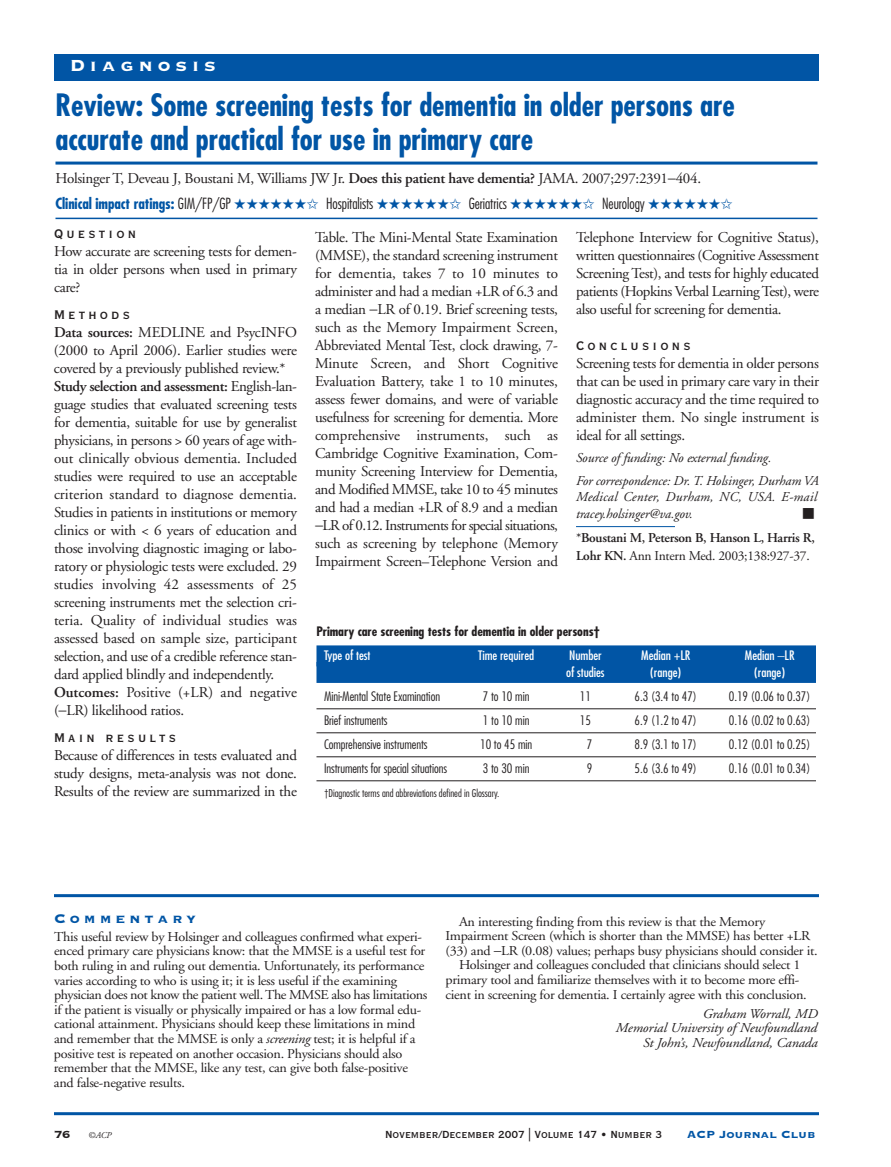
<style>
.page{position:relative;width:891px;height:1167px;background:#fff}
.page>*{position:absolute;margin:0;border:0;box-sizing:border-box;transform-origin:0 0}
.t1{font:700 condensed 30px/34.5px "Futura";letter-spacing:-.005em;color:#0155a5}
.t2{font:21px "Copperplate Thirty Three BC";letter-spacing:.24em;color:#fff}
.t3{font:16.5px "Copperplate Thirty BC";letter-spacing:.195em;color:#231f20}
.t4{font:16.5px "Copperplate Thirty Three BC";letter-spacing:.24em;color:#0155a5}
.t5{font:15px/18px "Adobe Garamond";letter-spacing:-.02em;color:#231f20;text-align:justify}
.t6{font:300 condensed 15px "Futura";letter-spacing:-.005em;color:#231f20}
.t7{font:13.5px/14.5px "Adobe Garamond";letter-spacing:-.02em;color:#231f20;scale:1.05 1}
.t8{font:italic 13.5px/14.5px "Adobe Garamond";letter-spacing:-.005em;color:#231f20;text-align:right;scale:1.05 1}
.t9{font:italic 13.5px/22.5px "Adobe Garamond";letter-spacing:-.005em;color:#231f20}
.t10{font:600 13.5px/18px "Adobe Garamond";letter-spacing:-.02em;color:#231f20}
.t11{font:italic 13.5px/16.5px "Adobe Garamond";letter-spacing:.015em;color:#231f20}
.t12{font:13.5px "Copperplate Thirty BC";letter-spacing:-.005em;color:#231f20}
.t13{font:13.5px "Copperplate Thirty Three BC";letter-spacing:-.005em;color:#0155a5}
.t14{font:13.5px "Copperplate Thirty Three BC";color:#231f20}
.t15{font:300 condensed 12.75px "Futura";letter-spacing:-.005em;color:#231f20;scale:1.05 1}
.t16{font:condensed 12.75px "Futura";letter-spacing:-.005em;color:#fff;scale:1.05 1}
.t17{font:700 condensed 12.75px "Futura";letter-spacing:-.005em;color:#231f20;scale:1.05 1}
.t18{font:300 condensed 10.5px "Futura";letter-spacing:-.005em;color:#231f20;scale:1.05 1}
.t19{font:italic 9px "Adobe Garamond";color:#231f20}
.s1{font-weight:600}
.s2{font-weight:700;color:#0155a5}
.s3{color:#0155a5}
.s4{font-weight:400}
.s5{font-style:italic}
</style>
<div class="page">
<hr style="left:576px;top:526px;width:99px;height:1px;background:#0155a5">
<div style="left:54px;top:54px;width:765px;height:27px;background:#0155a5"></div>
<hr style="left:56px;top:162px;width:762px;height:3px;background:#0155a5">
<hr style="left:56px;top:218px;width:762px;height:1px;background:#0155a5">
<hr style="left:54px;top:894px;width:765px;height:3px;background:#0155a5">
<hr style="left:54px;top:1112px;width:765px;height:3px;background:#0155a5">
<div style="left:316px;top:645px;width:500px;height:21px;background:#0155a5"></div>
<div style="left:316px;top:662px;width:500px;height:21px;background:#0155a5"></div>
<hr style="left:316px;top:708px;width:500px;height:1px;background:#231f20">
<hr style="left:316px;top:732px;width:500px;height:1px;background:#231f20">
<hr style="left:316px;top:756px;width:500px;height:1px;background:#231f20">
<hr style="left:316px;top:780px;width:500px;height:1px;background:#231f20">
<h2 class="t2" style="left:70px;top:52px;width:148px">Diagnosis</h2>
<h1 class="t1" style="left:56px;top:90px;width:681px">Review: Some screening tests for dementia in older persons are accurate and practical for use in primary care</h1>
<p class="t5" style="left:56px;top:171px;width:647px">Holsinger T, Deveau J, Boustani M, Williams JW Jr. <span class="s1">Does this patient have dementia?</span> JAMA. 2007;297:2391−404.</p>
<p class="t6" style="left:56px;top:197px;width:679px"><span class="s2">Clinical impact ratings:</span> GIM/FP/GP <span class="s3">★★★★★★✩</span> Hospitalists <span class="s3">★★★★★★✩</span> Geriatrics <span class="s3">★★★★★★✩</span> Neurology <span class="s3">★★★★★★✩</span></p>
<p class="t3" style="left:54px;top:223px;width:84px">Question</p>
<p class="t5" style="left:54px;top:244px;width:244px">How accurate are screening tests for demen&shy;tia in older persons when used in primary care?</p>
<p class="t3" style="left:54px;top:304px;width:78px">Methods</p>
<p class="t5" style="left:54px;top:325px;width:244px;text-align:left"><span class="s1">Data sources:</span> MEDLINE and PsycINFO (2000 to April 2006). Earlier studies were covered by a previously published review.* <span class="s1">Study selection and assessment:</span> English-lan&shy;guage studies that evaluated screening tests for dementia, suitable for use by generalist physicians, in persons &gt; 60 years of age with&shy;out clinically obvious dementia. Included studies were required to use an acceptable criterion standard to diagnose dementia.<br>Studies in patients in institutions or memory clinics or with &lt; 6 years of education and those involving diagnostic imaging or labo&shy;ratory or physiologic tests were excluded. 29 studies involving 42 assessments of 25 screening instruments met the selection cri&shy;teria. Quality of individual studies was assessed based on sample size, participant selection, and use of a credible reference stan&shy;dard applied blindly and independently.<br><span class="s1">Outcomes:</span> Positive (+LR) and negative (−LR) likelihood ratios.</p>
<p class="t3" style="left:54px;top:727px;width:124px">Main results</p>
<p class="t5" style="left:54px;top:748px;width:244px">Because of differences in tests evaluated and study designs, meta-analysis was not done.<br>Results of the review are summarized in the</p>
<p class="t5" style="left:315px;top:229px;width:244px">Table. The Mini-Mental State Examination (MMSE), the standard screening instrument for dementia, takes 7 to 10 minutes to administer and had a median +LR of 6.3 and a median −LR of 0.19. Brief screening tests, such as the Memory Impairment Screen, Abbreviated Mental Test, clock drawing, 7- Minute Screen, and Short Cognitive Evaluation Battery, take 1 to 10 minutes, assess fewer domains, and were of variable usefulness for screening for dementia. More comprehensive instruments, such as Cambridge Cognitive Examination, Com&shy;munity Screening Interview for Dementia, and Modified MMSE, take 10 to 45 minutes and had a median +LR of 8.9 and a median −LR of 0.12. Instruments for special situations, such as screening by telephone (Memory Impairment Screen–Telephone Version and</p>
<p class="t5" style="left:576px;top:229px;width:244px">Telephone Interview for Cognitive Status), written questionnaires (Cognitive Assessment Screening Test), and tests for highly educated patients (Hopkins Verbal Learning Test), were also useful for screening for dementia.</p>
<p class="t3" style="left:576px;top:334px;width:116px">Conclusions</p>
<p class="t5" style="left:576px;top:355px;width:244px">Screening tests for dementia in older persons that can be used in primary care vary in their diagnostic accuracy and the time required to administer them. No single instrument is ideal for all settings.</p>
<p class="t9" style="left:576px;top:448px;width:244px">Source of funding: No external funding.<br>For correspondence: Dr. T. Holsinger, Durham VA</p>
<p class="t11" style="left:576px;top:490px;width:243px">Medical Center, Durham, NC, USA. E-mail tracey.holsinger@va.gov.</p>
<p class="t10" style="left:576px;top:530px;width:240px"><span class="s4">*</span>Boustani M, Peterson B, Hanson L, Harris R,<br>Lohr KN. <span class="s4">Ann Intern Med. 2003;138:927-37.</span></p>
<p class="t17" style="left:316px;top:626px;width:272px">Primary care screening tests for dementia in older persons†</p>
<p class="t16" style="left:324px;top:650px;width:46px">Type of test</p>
<p class="t16" style="left:478px;top:650px;width:55px">Time required</p>
<p class="t16" style="left:569px;top:650px;width:33px">Number</p>
<p class="t16" style="left:641px;top:650px;width:48px">Median +LR</p>
<p class="t16" style="left:745px;top:650px;width:49px">Median −LR</p>
<p class="t16" style="left:566px;top:666px;width:38px">of studies</p>
<p class="t16" style="left:650px;top:666px;width:31px">(range)</p>
<p class="t16" style="left:754px;top:666px;width:31px">(range)</p>
<p class="t15" style="left:324px;top:691px;width:112px">Mini-Mental State Examination</p>
<p class="t15" style="left:483px;top:691px;width:46px">7 to 10 min</p>
<p class="t15" style="left:580px;top:691px;width:12px">11</p>
<p class="t15" style="left:635px;top:691px;width:61px">6.3 (3.4 to 47)</p>
<p class="t15" style="left:729px;top:691px;width:79px">0.19 (0.06 to 0.37)</p>
<p class="t15" style="left:324px;top:715px;width:62px">Brief instruments</p>
<p class="t15" style="left:483px;top:715px;width:46px">1 to 10 min</p>
<p class="t15" style="left:580px;top:715px;width:12px">15</p>
<p class="t15" style="left:635px;top:715px;width:61px">6.9 (1.2 to 47)</p>
<p class="t15" style="left:729px;top:715px;width:79px">0.16 (0.02 to 0.63)</p>
<p class="t15" style="left:324px;top:739px;width:100px">Comprehensive instruments</p>
<p class="t15" style="left:480px;top:739px;width:51px">10 to 45 min</p>
<p class="t15" style="left:587px;top:739px;width:7px">7</p>
<p class="t15" style="left:635px;top:739px;width:61px">8.9 (3.1 to 17)</p>
<p class="t15" style="left:729px;top:739px;width:79px">0.12 (0.01 to 0.25)</p>
<p class="t15" style="left:324px;top:763px;width:119px">Instruments for special situations</p>
<p class="t15" style="left:483px;top:763px;width:46px">3 to 30 min</p>
<p class="t15" style="left:587px;top:763px;width:7px">9</p>
<p class="t15" style="left:635px;top:763px;width:61px">5.6 (3.6 to 49)</p>
<p class="t15" style="left:729px;top:763px;width:79px">0.16 (0.01 to 0.34)</p>
<p class="t18" style="left:324px;top:789px;width:169px">†Diagnostic terms and abbreviations defined in Glossary.</p>
<p class="t4" style="left:54px;top:908px;width:144px">Commentary</p>
<p class="t7" style="left:54px;top:930px;width:357px">This useful review by Holsinger and colleagues confirmed what experi&shy;enced primary care physicians know: that the MMSE is a useful test for both ruling in and ruling out dementia. Unfortunately, its performance varies according to who is using it; it is less useful if the examining physician does not know the patient well. The MMSE also has limitations if the patient is visually or physically impaired or has a low formal edu&shy;cational attainment. Physicians should keep these limitations in mind and remember that the MMSE is only a <span class="s5">screening</span> test; it is helpful if a positive test is repeated on another occasion. Physicians should also remember that the MMSE, like any test, can give both false-positive and false-negative results.</p>
<p class="t7" style="left:459px;top:915px;width:293px">An interesting finding from this review is that the Memory</p>
<p class="t7" style="left:446px;top:930px;width:349px">Impairment Screen (which is shorter than the MMSE) has better +LR</p>
<p class="t7" style="left:446px;top:944px;width:356px">(33) and −LR (0.08) values; perhaps busy physicians should consider it.</p>
<p class="t7" style="left:459px;top:959px;width:327px">Holsinger and colleagues concluded that clinicians should select 1</p>
<p class="t7" style="left:446px;top:974px;width:339px">primary tool and familiarize themselves with it to become more effi-</p>
<p class="t7" style="left:446px;top:988px;width:346px">cient in screening for dementia. I certainly agree with this conclusion.</p>
<p class="t8" style="left:616px;top:1007px;width:194px">Graham Worrall, MD<br>Memorial University of Newfoundland<br>St John’s, Newfoundland, Canada</p>
<p class="t14" style="left:54px;top:1125px;width:18px">76</p>
<p class="t19" style="left:88px;top:1131px;width:25px">©ACP</p>
<p class="t12" style="left:385px;top:1125px;width:279px">November/December 2007 | Volume 147 • Number 3</p>
<p class="t13" style="left:687px;top:1125px;width:130px">ACP Journal Club</p>
</div>
